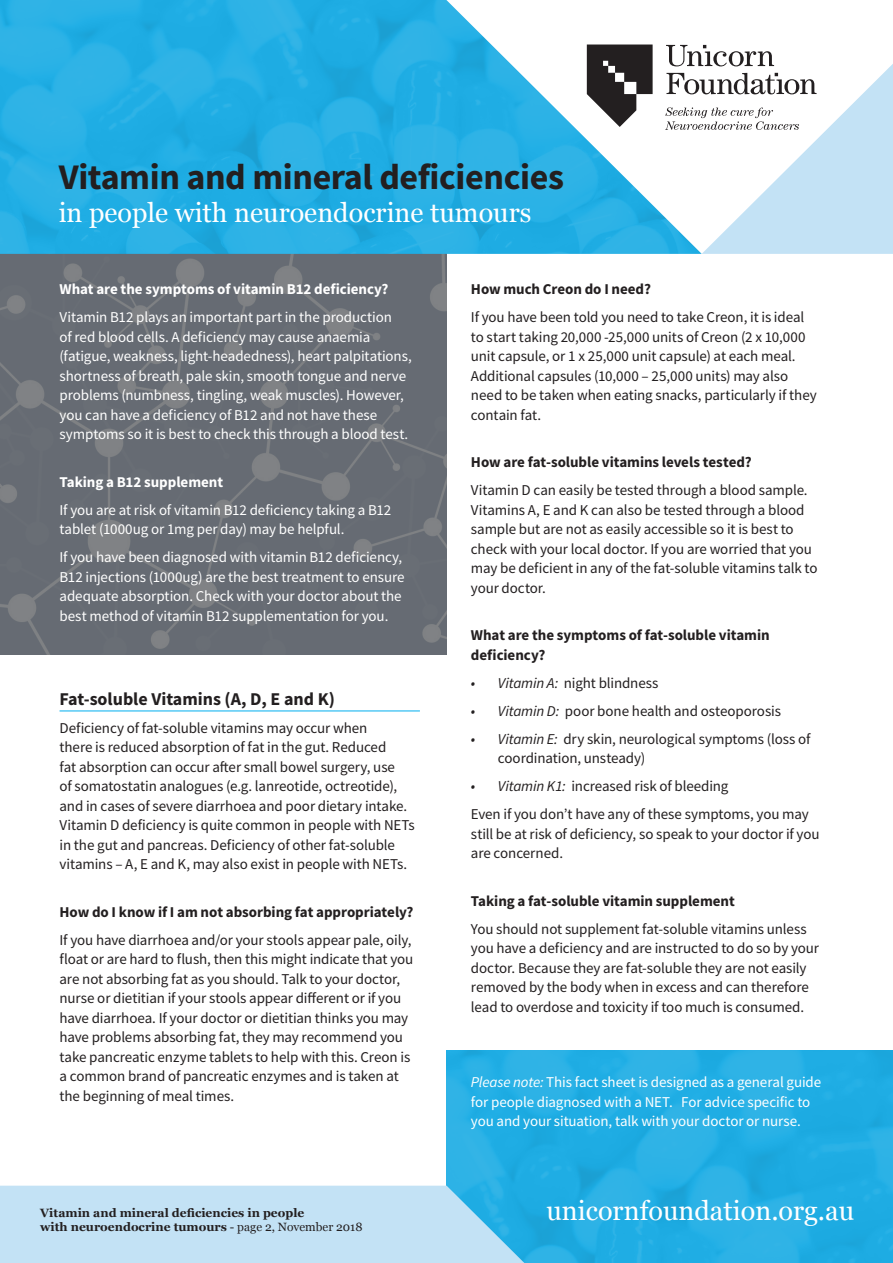
<style>
.page{position:relative;width:893px;height:1263px;background:#fff}
.page>*{position:absolute;margin:0;border:0;box-sizing:border-box;transform-origin:0 0}
.t1{font:700 36px "Source Sans Pro";letter-spacing:-.01em;color:#231f20}
.t2{font:27px "Georgia";color:#fff}
.Subtitles{font:700 18px "Source Sans Pro";color:#231f20}
.t3{font:15px/19.5px "Source Sans Pro";letter-spacing:-.005em;color:#231f20}
.t4{font:15px/19.5px "Source Sans Pro";letter-spacing:-.005em;color:#fff}
.t5{font:700 15px/19.5px "Source Sans Pro";letter-spacing:-.005em;color:#231f20}
.t6{font:700 15px "Source Sans Pro";letter-spacing:-.005em;color:#fff}
.t7{font:700 12px "Georgia";color:#231f20}
.s1{font-style:italic}
.s2{font-weight:400}
</style>
<div class="page">
<img style="left:0;top:254px;width:446px;height:401px">
<img style="left:0;top:0;width:688px;height:254px">
<img style="left:446px;top:1050px;width:447px;height:213px">
<svg style="left:0;top:1186px;width:524px;height:77px;background:#b7def3"></svg>
<hr style="left:60px;top:710px;width:360px;height:1px;background:#00aeef">
<svg style="left:587px;top:45px;width:66px;height:82px"></svg>
<svg style="left:665px;top:45px;width:228px;height:209px"></svg>
<p class="t1" style="left:59px;top:152px;width:507px">Vitamin and mineral deficiencies</p>
<p class="t2" style="left:59px;top:193px;width:474px">in people with neuroendocrine tumours</p>
<p class="t6" style="left:60px;top:279px;width:330px">What are the symptoms of vitamin B12 deficiency?</p>
<p class="t4" style="left:60px;top:307px;width:354px">Vitamin B12 plays an important part in the production<br>of red blood cells. A deficiency may cause anaemia (fatigue, weakness, light-headedness), heart palpitations, shortness of breath, pale skin, smooth tongue and nerve problems (numbness, tingling, weak muscles). However, you can have a deficiency of B12 and not have these symptoms so it is best to check this through a blood test.</p>
<p class="t6" style="left:60px;top:471px;width:165px">Taking a B12 supplement</p>
<p class="t4" style="left:60px;top:500px;width:333px">If you are at risk of vitamin B12 deficiency taking a B12 tablet (1000ug or 1mg per day) may be helpful.</p>
<p class="t4" style="left:60px;top:547px;width:346px">If you have been diagnosed with vitamin B12 deficiency, B12 injections (1000ug) are the best treatment to ensure adequate absorption. Check with your doctor about the best method of vitamin B12 supplementation for you.</p>
<p class="Subtitles" style="left:60px;top:686px;width:277px">Fat-soluble Vitamins (A, D, E and K)</p>
<p class="t3" style="left:60px;top:718px;width:357px">Deficiency of fat-soluble vitamins may occur when<br>there is reduced absorption of fat in the gut. Reduced<br>fat absorption can occur after small bowel surgery, use<br>of somatostatin analogues (e.g. lanreotide, octreotide), and in cases of severe diarrhoea and poor dietary intake.<br>Vitamin D deficiency is quite common in people with NETs in the gut and pancreas. Deficiency of other fat-soluble vitamins – A, E and K, may also exist in people with NETs.</p>
<p class="t5" style="left:60px;top:902px;width:355px">How do I know if I am not absorbing fat appropriately?</p>
<p class="t3" style="left:60px;top:930px;width:355px">If you have diarrhoea and/or your stools appear pale, oily, float or are hard to flush, then this might indicate that you are not absorbing fat as you should. Talk to your doctor, nurse or dietitian if your stools appear different or if you have diarrhoea. If your doctor or dietitian thinks you may have problems absorbing fat, they may recommend you take pancreatic enzyme tablets to help with this. Creon is a common brand of pancreatic enzymes and is taken at the beginning of meal times.</p>
<p class="t5" style="left:471px;top:279px;width:182px">How much Creon do I need?</p>
<p class="t3" style="left:471px;top:307px;width:347px">If you have been told you need to take Creon, it is ideal to start taking 20,000 -25,000 units of Creon (2 x 10,000 unit capsule, or 1 x 25,000 unit capsule) at each meal.<br>Additional capsules (10,000 – 25,000 units) may also need to be taken when eating snacks, particularly if they contain fat.</p>
<p class="t5" style="left:471px;top:452px;width:282px">How are fat-soluble vitamins levels tested?</p>
<p class="t3" style="left:471px;top:480px;width:348px">Vitamin D can easily be tested through a blood sample.<br>Vitamins A, E and K can also be tested through a blood sample but are not as easily accessible so it is best to check with your local doctor. If you are worried that you may be deficient in any of the fat-soluble vitamins talk to your doctor.</p>
<p class="t5" style="left:471px;top:625px;width:300px">What are the symptoms of fat-soluble vitamin deficiency?</p>
<p class="t3" style="left:471px;top:673px;width:189px"><span class="s1">• Vitamin A:</span> night blindness</p>
<p class="t3" style="left:471px;top:701px;width:312px"><span class="s1">• Vitamin D:</span> poor bone health and osteoporosis</p>
<p class="t3" style="left:498px;top:729px;width:314px;text-indent:-27px"><span class="s1">• Vitamin E:</span> dry skin, neurological symptoms (loss of coordination, unsteady)</p>
<p class="t3" style="left:471px;top:776px;width:259px"><span class="s1">• Vitamin K1:</span> increased risk of bleeding</p>
<p class="t3" style="left:471px;top:804px;width:350px">Even if you don’t have any of these symptoms, you may still be at risk of deficiency, so speak to your doctor if you are concerned.</p>
<p class="t5" style="left:471px;top:891px;width:265px">Taking a fat-soluble vitamin supplement</p>
<p class="t3" style="left:471px;top:919px;width:350px">You should not supplement fat-soluble vitamins unless you have a deficiency and are instructed to do so by your doctor. Because they are fat-soluble they are not easily removed by the body when in excess and can therefore lead to overdose and toxicity if too much is consumed.</p>
<p class="t4" style="left:471px;top:1072px;width:352px"><span class="s1">Please note:</span> This fact sheet is designed as a general guide for people diagnosed with a NET. For advice specific to you and your situation, talk with your doctor or nurse.</p>
<p class="t7" style="left:40px;top:1204px;width:266px">Vitamin and mineral deficiencies in people</p>
<p class="t2" style="left:546px;top:1191px;width:309px">unicornfoundation.org.au</p>
<p class="t7" style="left:40px;top:1217px;width:324px">with neuroendocrine tumours <span class="s2">- page 2, November 2018</span></p>
</div>
